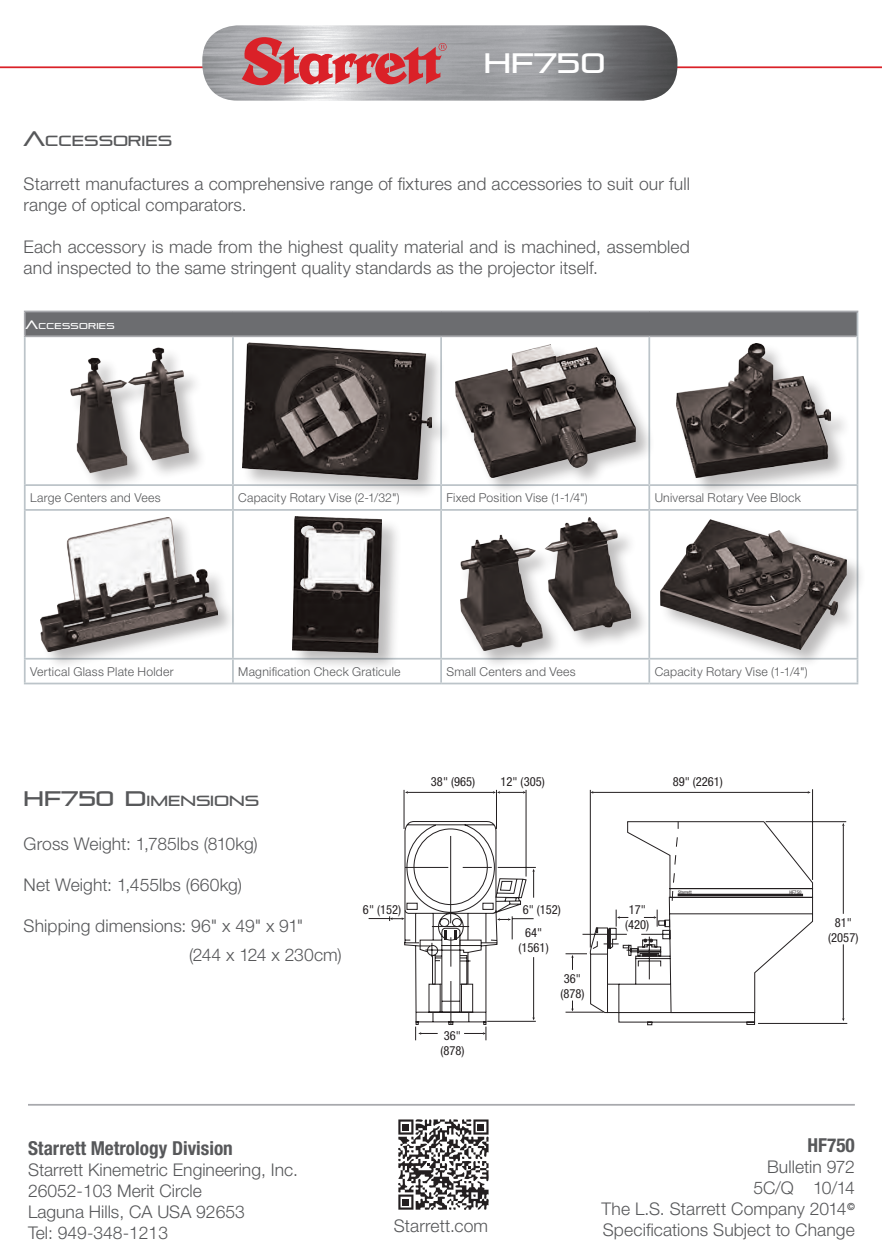
<style>
.page{position:relative;width:882px;height:1260px;background:#fff}
.page>*{position:absolute;margin:0;border:0;box-sizing:border-box;transform-origin:0 0}
.t1{font:28px "Pirulen Rg";color:#fff}
.t2{font:700 condensed 19.25px "Helvetica Neue LT Pro";color:#57585a}
.t3{font:300 17.5px/21px "Helvetica Neue LT Pro";letter-spacing:.005em;color:#57585a}
.t4{font:14.7px "Pirulen";color:#57585a}
.t5{font:condensed 12.6px/15px "Helvetica Neue LT Pro";color:#231f20}
.t6{font:300 12.25px "Helvetica Neue LT Pro";letter-spacing:.02em;color:#57585a}
.t7{font:8.58px "Pirulen Rg";letter-spacing:.035em;color:#fff}
.t8{font:condensed 4.9px "Helvetica Neue LT Pro";color:#231f20}
.s1{font-size:21px}
.s2{font-size:12.25px}
</style>
<div class="page">
<svg style="left:535px;top:821px;width:278px;height:204px"></svg>
<svg style="left:642px;top:953px;width:15px;height:4px"></svg>
<svg style="left:644px;top:939px;width:9px;height:3px"></svg>
<svg style="left:672px;top:821px;width:131px;height:80px"></svg>
<hr style="left:404px;top:790px;width:1px;height:39px;background:#231f20">
<hr style="left:496px;top:790px;width:1px;height:39px;background:#231f20">
<hr style="left:526px;top:790px;width:1px;height:87px;background:#231f20">
<hr style="left:566px;top:1012px;width:38px;height:1px;background:#231f20">
<hr style="left:487px;top:1021px;width:49px;height:1px;background:#231f20">
<hr style="left:498px;top:867px;width:38px;height:1px;background:#231f20">
<hr style="left:407px;top:792px;width:87px;height:1px;background:#231f20">
<svg style="left:493px;top:791px;width:33px;height:3px"></svg>
<hr style="left:593px;top:792px;width:216px;height:1px;background:#231f20">
<hr style="left:843px;top:825px;width:1px;height:89px;background:#231f20">
<hr style="left:843px;top:944px;width:1px;height:75px;background:#231f20">
<svg style="left:566px;top:953px;width:21px;height:17px"></svg>
<svg style="left:571px;top:1001px;width:3px;height:11px"></svg>
<svg style="left:607px;top:910px;width:21px;height:39px"></svg>
<svg style="left:644px;top:910px;width:14px;height:17px"></svg>
<svg style="left:369px;top:821px;width:166px;height:219px"></svg>
<hr style="left:758px;top:1023px;width:89px;height:1px;background:#231f20">
<hr style="left:766px;top:821px;width:80px;height:1px;background:#231f20">
<hr style="left:812px;top:789px;width:1px;height:91px;background:#231f20">
<hr style="left:590px;top:790px;width:1px;height:158px;background:#231f20">
<hr style="left:0;top:66px;width:882px;height:2px;background:#da2128">
<img style="left:202px;top:25px;width:475px;height:76px">
<svg style="left:242px;top:37px;width:205px;height:48px"></svg>
<div style="left:25px;top:311px;width:833px;height:25px;background:#6c6d70"></div>
<hr style="left:24px;top:311px;width:209px;height:1px;background:#a8a9ad">
<hr style="left:24px;top:312px;width:2px;height:23px;background:#a8a9ad">
<hr style="left:233px;top:311px;width:208px;height:1px;background:#a8a9ad">
<hr style="left:441px;top:311px;width:208px;height:1px;background:#a8a9ad">
<hr style="left:649px;top:311px;width:209px;height:1px;background:#a8a9ad">
<hr style="left:24px;top:335px;width:209px;height:2px;background:#a8a9ad">
<hr style="left:233px;top:335px;width:208px;height:2px;background:#a8a9ad">
<hr style="left:441px;top:335px;width:208px;height:2px;background:#a8a9ad">
<hr style="left:649px;top:335px;width:208px;height:2px;background:#a8a9ad">
<svg style="left:857px;top:312px;width:1px;height:24px"></svg>
<hr style="left:24px;top:337px;width:2px;height:147px;background:#bcc4c9">
<hr style="left:232px;top:337px;width:2px;height:147px;background:#bcc4c9">
<hr style="left:440px;top:337px;width:2px;height:147px;background:#bcc4c9">
<hr style="left:648px;top:337px;width:2px;height:147px;background:#bcc4c9">
<hr style="left:857px;top:336px;width:1px;height:148px;background:#bcc4c9">
<hr style="left:24px;top:484px;width:209px;height:2px;background:#bcc4c9">
<hr style="left:24px;top:486px;width:2px;height:23px;background:#bcc4c9">
<hr style="left:233px;top:484px;width:208px;height:2px;background:#bcc4c9">
<hr style="left:232px;top:486px;width:2px;height:23px;background:#bcc4c9">
<hr style="left:441px;top:484px;width:208px;height:2px;background:#bcc4c9">
<hr style="left:440px;top:486px;width:2px;height:23px;background:#bcc4c9">
<hr style="left:649px;top:484px;width:209px;height:2px;background:#bcc4c9">
<hr style="left:648px;top:486px;width:2px;height:23px;background:#bcc4c9">
<svg style="left:857px;top:486px;width:1px;height:23px"></svg>
<hr style="left:24px;top:509px;width:209px;height:2px;background:#bcc4c9">
<hr style="left:24px;top:511px;width:2px;height:147px;background:#bcc4c9">
<hr style="left:233px;top:509px;width:208px;height:2px;background:#bcc4c9">
<hr style="left:232px;top:511px;width:2px;height:147px;background:#bcc4c9">
<hr style="left:441px;top:509px;width:208px;height:2px;background:#bcc4c9">
<hr style="left:440px;top:511px;width:2px;height:147px;background:#bcc4c9">
<hr style="left:649px;top:509px;width:209px;height:2px;background:#bcc4c9">
<hr style="left:648px;top:511px;width:2px;height:147px;background:#bcc4c9">
<hr style="left:857px;top:511px;width:1px;height:147px;background:#bcc4c9">
<hr style="left:24px;top:658px;width:209px;height:2px;background:#bcc4c9">
<hr style="left:24px;top:660px;width:2px;height:23px;background:#bcc4c9">
<hr style="left:233px;top:658px;width:208px;height:2px;background:#bcc4c9">
<hr style="left:232px;top:660px;width:2px;height:23px;background:#bcc4c9">
<hr style="left:441px;top:658px;width:208px;height:2px;background:#bcc4c9">
<hr style="left:440px;top:660px;width:2px;height:23px;background:#bcc4c9">
<hr style="left:649px;top:658px;width:209px;height:2px;background:#bcc4c9">
<hr style="left:648px;top:660px;width:2px;height:23px;background:#bcc4c9">
<svg style="left:857px;top:669px;width:1px;height:14px"></svg>
<hr style="left:24px;top:683px;width:209px;height:1px;background:#bcc4c9">
<hr style="left:233px;top:683px;width:208px;height:1px;background:#bcc4c9">
<hr style="left:441px;top:683px;width:208px;height:1px;background:#bcc4c9">
<hr style="left:649px;top:683px;width:209px;height:1px;background:#bcc4c9">
<div style="left:70px;top:347px;width:138px;height:145px;background:#231f20;opacity:.3"></div>
<img style="left:70px;top:347px;width:118px;height:127px">
<div style="left:242px;top:342px;width:209px;height:157px;background:#231f20;opacity:.3"></div>
<img style="left:243px;top:342px;width:188px;height:137px">
<div style="left:455px;top:344px;width:200px;height:153px;background:#231f20;opacity:.3"></div>
<img style="left:455px;top:344px;width:180px;height:133px">
<div style="left:676px;top:343px;width:174px;height:155px;background:#231f20;opacity:.3"></div>
<img style="left:676px;top:344px;width:154px;height:134px">
<div style="left:41px;top:517px;width:196px;height:154px;background:#231f20;opacity:.3"></div>
<img style="left:41px;top:518px;width:176px;height:133px">
<div style="left:292px;top:516px;width:110px;height:156px;background:#231f20;opacity:.3"></div>
<img style="left:292px;top:516px;width:90px;height:136px">
<div style="left:460px;top:518px;width:190px;height:152px;background:#231f20;opacity:.3"></div>
<img style="left:460px;top:518px;width:170px;height:133px">
<div style="left:660px;top:519px;width:206px;height:150px;background:#231f20;opacity:.3"></div>
<img style="left:661px;top:519px;width:185px;height:130px">
<svg style="left:398px;top:1119px;width:91px;height:91px"></svg>
<hr style="left:28px;top:1104px;width:827px;height:2px;background:#a8a9ad">
<h1 class="t1" style="left:484px;top:46px;width:123px">HF750</h1>
<p class="t4" style="left:24px;top:132px;width:150px"><span class="s1">A</span>CCESSORIES</p>
<p class="t3" style="left:24px;top:173px;width:668px">Starrett manufactures a comprehensive range of fixtures and accessories to suit our full range of optical comparators.</p>
<p class="t3" style="left:24px;top:236px;width:668px">Each accessory is made from the highest quality material and is machined, assembled and inspected to the same stringent quality standards as the projector itself.</p>
<p class="t7" style="left:26px;top:320px;width:90px"><span class="s2">A</span>CCESSORIES</p>
<p class="t6" style="left:30px;top:490px;width:132px">Large Centers and Vees</p>
<p class="t6" style="left:238px;top:490px;width:163px">Capacity Rotary Vise (2-1/32")</p>
<p class="t6" style="left:447px;top:490px;width:143px">Fixed Position Vise (1-1/4")</p>
<p class="t6" style="left:655px;top:490px;width:148px">Universal Rotary Vee Block</p>
<p class="t6" style="left:30px;top:664px;width:145px">Vertical Glass Plate Holder</p>
<p class="t6" style="left:238px;top:664px;width:164px">Magnification Check Graticule</p>
<p class="t6" style="left:447px;top:664px;width:131px">Small Centers and Vees</p>
<p class="t6" style="left:655px;top:664px;width:155px">Capacity Rotary Vise (1-1/4")</p>
<p class="t4" style="left:24px;top:791px;width:237px"><span class="s1">HF750 D</span>IMENSIONS</p>
<p class="t3" style="left:24px;top:833px;width:236px">Gross Weight: 1,785lbs (810kg)</p>
<p class="t3" style="left:24px;top:874px;width:220px">Net Weight: 1,455lbs (660kg)</p>
<p class="t3" style="left:189px;top:912px;width:154px;line-height:28.5px;text-indent:-165px">Shipping dimensions: 96" x 49" x 91"<br>(244 x 124 x 230cm)</p>
<p class="t5" style="left:431px;top:774px;width:46px">38" (965)</p>
<p class="t5" style="left:673px;top:774px;width:52px">89" (2261)</p>
<p class="t5" style="left:501px;top:774px;width:46px">12" (305)</p>
<p class="t5" style="left:363px;top:902px;width:40px">6" (152)</p>
<p class="t5" style="left:523px;top:902px;width:40px">6" (152)</p>
<p class="t5" style="left:440px;top:1028px;width:26px">36" (878)</p>
<p class="t5" style="left:519px;top:924px;width:32px;text-align:center">64" (1561)</p>
<p class="t5" style="left:560px;top:971px;width:26px">36" (878)</p>
<p class="t5" style="left:625px;top:902px;width:26px">17" (420)</p>
<p class="t8" style="left:678px;top:889px;width:15px">Starrett</p>
<p class="t8" style="left:790px;top:889px;width:13px">HF750</p>
<p class="t5" style="left:828px;top:915px;width:32px;text-align:center">81" (2057)</p>
<p class="t2" style="left:28px;top:1136px;width:206px">Starrett Metrology Division</p>
<p class="t3" style="left:28px;top:1158px;width:272px">Starrett Kinemetric Engineering, Inc.<br>26052-103 Merit Circle<br>Laguna Hills, CA USA 92653<br>Tel: 949-348-1213</p>
<p class="t2" style="left:808px;top:1134px;width:49px">HF750</p>
<p class="t3" style="left:602px;top:1156px;width:255px;text-align:right">Bulletin 972<br>5C/Q 10/14<br>The L.S. Starrett Company 2014<sup>©</sup></p>
<p class="t3" style="left:394px;top:1215px;width:96px">Starrett.com</p>
<p class="t3" style="left:603px;top:1219px;width:254px">Specifications Subject to Change</p>
</div>
